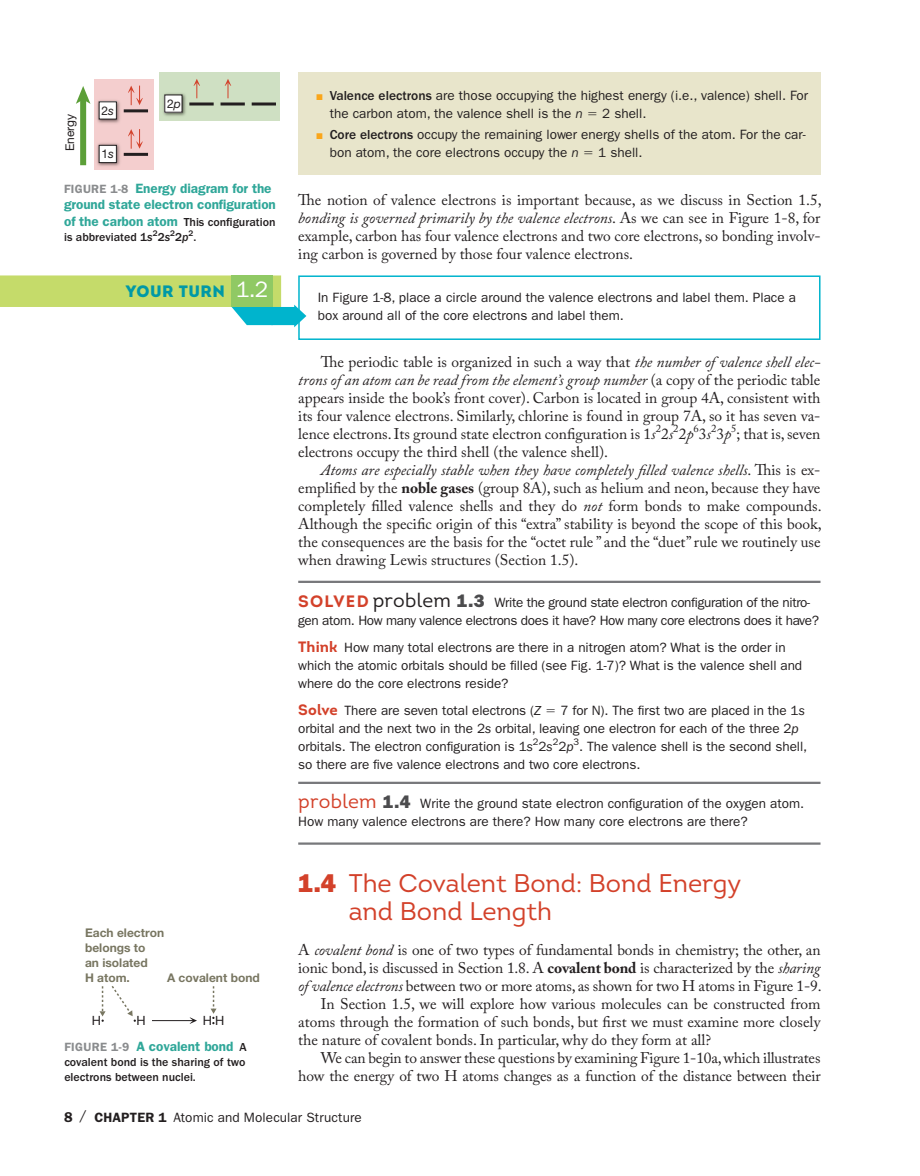
<style>
.page{position:relative;width:920px;height:1176px;background:#fff}
.page>*{position:absolute;margin:0;border:0;box-sizing:border-box;transform-origin:0 0}
.t1{font:25.5px/28.5px "Intro";color:#d3412a}
.t2{font:16.5px "Intro Black Caps";letter-spacing:.035em;color:#0099a6}
.t3{font:15.3px/18px "Adobe Caslon Pro";color:#231f20;text-align:justify}
.t4{font:13.5px/18px "ITC Franklin Gothic Std";letter-spacing:-.005em;color:#231f20}
.t5{font:13.5px/18px "ITC Franklin Gothic Std";letter-spacing:-.025em;color:#231f20}
.t6{font:600 13.5px/16.5px "ITC Franklin Gothic Std";letter-spacing:-.005em;color:#30a799}
.t7{font:12.75px "Helvetica Neue LT Std";color:#231f20}
.t8{font:500 12px/15px "ITC Franklin Gothic Std";color:#231f20}
.t9{font:700 12px/15px "Helvetica Neue LT Std";color:#787661}
.t10{font:12px "Helvetica Neue LT Std";color:#231f20}
.s1{font-style:italic}
.s2{font-size:12px;color:#8a8c8e}
.s3{font-weight:600;font-size:13.5px;color:#30a799}
.s4{font-family:"ITC Franklin Gothic Std Med It";font-weight:400}
.s5{font-family:"ITC Franklin Gothic Std";font-size:22.5px;color:#fff}
.s6{font-weight:500;font-size:12px;color:#231f20}
.s7{color:#faa61a}
.s8{font-weight:500}
.s9{font-family:"WWDOC01"}
.s10{font-weight:700}
.s11{font-family:"Intro Bold Caps";font-size:16.5px;color:#d3412a}
.s12{font-family:"Intro";font-size:19.5px}
.s13{font-family:"ITC Franklin Gothic Std Hvy";font-size:18px;color:#4c4c4e}
.s14{font-family:"Intro";font-weight:700;font-size:15px;color:#d3412a}
.s15{font-family:"Intro";font-size:19.5px;color:#d3412a}
.s16{font-family:"ITC Franklin Gothic Std Hvy"}
.s17{font-weight:600;font-size:14.25px}
.s18{font-size:14.25px}
.s19{font-weight:600}
</style>
<div class="page">
<hr style="left:298px;top:581px;width:522px;height:2px;background:#77787b">
<hr style="left:298px;top:782px;width:522px;height:2px;background:#77787b">
<hr style="left:298px;top:842px;width:522px;height:3px;background:#77787b">
<div style="left:298px;top:73px;width:522px;height:102px;background:#e8e5cb"></div>
<div style="left:298px;top:275px;width:522px;height:65px;border:2px solid #00b4cd"></div>
<svg style="left:0;top:275px;width:306px;height:52px"></svg>
<div style="left:94px;top:80px;width:59px;height:90px;background:#f4cece"></div>
<div style="left:80px;top:99px;width:6px;height:66px;background:#5c9f38"></div>
<svg style="left:76px;top:86px;width:14px;height:18px"></svg>
<img style="left:97px;top:100px;width:23px;height:23px">
<div style="left:99px;top:102px;width:17px;height:17px;background:#fff"></div>
<img style="left:97px;top:143px;width:23px;height:23px">
<div style="left:99px;top:145px;width:17px;height:18px;background:#fff"></div>
<div style="left:99px;top:145px;width:18px;height:18px;border:1px solid #231f20"></div>
<div style="left:159px;top:73px;width:121px;height:48px;background:#cfe0c3"></div>
<img style="left:163px;top:93px;width:23px;height:23px">
<div style="left:165px;top:95px;width:17px;height:17px;background:#fff"></div>
<hr style="left:124px;top:109px;width:24px;height:3px;background:#231f20">
<hr style="left:124px;top:153px;width:24px;height:3px;background:#231f20">
<hr style="left:189px;top:103px;width:25px;height:3px;background:#231f20">
<hr style="left:220px;top:103px;width:25px;height:3px;background:#231f20">
<hr style="left:252px;top:103px;width:24px;height:3px;background:#231f20">
<svg style="left:128px;top:86px;width:15px;height:19px"></svg>
<svg style="left:128px;top:129px;width:15px;height:20px"></svg>
<svg style="left:193px;top:79px;width:7px;height:19px"></svg>
<svg style="left:225px;top:79px;width:6px;height:19px"></svg>
<svg style="left:100px;top:986px;width:36px;height:36px"></svg>
<svg style="left:210px;top:986px;width:6px;height:38px"></svg>
<hr style="left:152px;top:1020px;width:42px;height:1px;background:#231f20">
<svg style="left:190px;top:1017px;width:7px;height:7px"></svg>
<p class="t10" style="left:65px;top:151px;width:39px;rotate:-90deg">Energy</p>
<p class="t10" style="left:101px;top:106px;width:14px">2<span class="s1">s</span></p>
<p class="t10" style="left:101px;top:150px;width:14px">1<span class="s1">s</span></p>
<p class="t10" style="left:167px;top:99px;width:15px">2<span class="s1">p</span></p>
<p class="t6" style="left:64px;top:181px;width:213px"><span class="s2">FIGURE 1-8</span> Energy diagram for the ground state electron configuration</p>
<p class="t8" style="left:64px;top:215px;width:213px"><span class="s3">of the carbon atom</span> This configuration is abbreviated 1<span class="s4">s</span><sup>2</sup>2<span class="s4">s</span><sup>2</sup>2<span class="s4">p</span><sup>2</sup>.</p>
<p class="t2" style="left:126px;top:285px;width:144px">YOUR TURN <span class="s5">1.2</span></p>
<p class="t9" style="left:85px;top:926px;width:81px">Each electron belongs to<br>an isolated<br>H atom.</p>
<p class="t9" style="left:167px;top:971px;width:94px">A covalent bond</p>
<p class="t7" style="left:92px;top:1016px;width:11px">H</p>
<p class="t7" style="left:136px;top:1016px;width:11px">H</p>
<p class="t7" style="left:203px;top:1016px;width:23px">HH</p>
<p class="t6" style="left:64px;top:1039px;width:184px"><span class="s2">FIGURE 1-9</span> A covalent bond <span class="s6">A</span></p>
<p class="t8" style="left:64px;top:1055px;width:183px">covalent bond is the sharing of two electrons between nuclei.</p>
<p class="t4" style="left:330px;top:87px;width:480px;text-indent:-14px"><span class="s7">■</span> <span class="s8">Valence electrons</span> are those occupying the highest energy (i.e., valence) shell. For the carbon atom, the valence shell is the <span class="s1">n</span> <span class="s9">5</span> 2 shell.</p>
<p class="t4" style="left:330px;top:126px;width:477px;text-indent:-14px"><span class="s7">■</span> <span class="s8">Core electrons</span> occupy the remaining lower energy shells of the atom. For the car&shy;bon atom, the core electrons occupy the <span class="s1">n</span> <span class="s9">5</span> 1 shell.</p>
<p class="t3" style="left:298px;top:193px;width:525px">The notion of valence electrons is important because, as we discuss in Section 1.5, <span class="s1">bonding is governed primarily by the valence electrons</span>. As we can see in Figure 1-8, for example, carbon has four valence electrons and two core electrons, so bonding involv&shy;ing carbon is governed by those four valence electrons.</p>
<p class="t4" style="left:318px;top:290px;width:480px">In Figure 1-8, place a circle around the valence electrons and label them. Place a box around all of the core electrons and label them.</p>
<p class="t3" style="left:298px;top:355px;width:524px;text-indent:23px">The periodic table is organized in such a way that <span class="s1">the number of valence shell elec&shy;trons of an atom can be read from the element’s group number</span> (a copy of the periodic table appears inside the book’s front cover). Carbon is located in group 4A, consistent with its four valence electrons. Similarly, chlorine is found in group 7A, so it has seven va&shy;lence electrons. Its ground state electron configuration is 1<span class="s1">s</span><sup>2</sup>2<span class="s1">s</span><sup>2</sup>2<span class="s1">p</span><sup>6</sup>3<span class="s1">s</span><sup>2</sup>3<span class="s1">p</span><sup>5</sup>; that is, seven electrons occupy the third shell (the valence shell).</p>
<p class="t3" style="left:298px;top:463px;width:525px;text-indent:22px"><span class="s1">Atoms are especially stable when they have completely filled valence shells</span>. This is ex&shy;emplified by the <span class="s10">noble gases</span> (group 8A), such as helium and neon, because they have completely filled valence shells and they do <span class="s1">not</span> form bonds to make compounds.<br>Although the specific origin of this “extra” stability is beyond the scope of this book, the consequences are the basis for the “octet rule ” and the “duet” rule we routinely use when drawing Lewis structures (Section 1.5).</p>
<p class="t5" style="left:298px;top:594px;width:522px"><span class="s11">SOLVED</span> <span class="s12">problem</span> <span class="s13">1.3</span> Write the ground state electron configuration of the nitro&shy;gen atom. How many valence electrons does it have? How many core electrons does it have?</p>
<p class="t4" style="left:298px;top:639px;width:505px"><span class="s14">Think</span> How many total electrons are there in a nitrogen atom? What is the order in which the atomic orbitals should be filled (see Fig. 1-7)? What is the valence shell and where do the core electrons reside?</p>
<p class="t4" style="left:298px;top:702px;width:510px"><span class="s14">Solve</span> There are seven total electrons (<span class="s1">Z</span> <span class="s9">5</span> 7 for N). The first two are placed in the 1<span class="s1">s </span>orbital and the next two in the 2<span class="s1">s</span> orbital, leaving one electron for each of the three 2<span class="s1">p </span>orbitals. The electron configuration is 1<span class="s1">s</span><sup>2</sup>2<span class="s1">s</span><sup>2</sup>2<span class="s1">p</span><sup>3</sup>. The valence shell is the second shell, so there are five valence electrons and two core electrons.</p>
<p class="t4" style="left:298px;top:795px;width:507px"><span class="s15">problem</span> <span class="s13">1.4</span> Write the ground state electron configuration of the oxygen atom.<br>How many valence electrons are there? How many core electrons are there?</p>
<h1 class="t1" style="left:349px;top:871px;width:394px;text-indent:-50px"><span class="s16">1.4</span> The Covalent Bond: Bond Energy and Bond Length</h1>
<p class="t3" style="left:298px;top:943px;width:524px">A <span class="s1">covalent bond</span> is one of two types of fundamental bonds in chemistry; the other, an</p>
<p class="t3" style="left:298px;top:961px;width:523px">ionic bond, is discussed in Section 1.8. A <span class="s10">covalent bond</span> is characterized by the <span class="s1">sharing</span></p>
<p class="t3" style="left:298px;top:979px;width:525px"><span class="s1">of valence electrons</span> between two or more atoms, as shown for two H atoms in Figure 1-9.</p>
<p class="t3" style="left:321px;top:997px;width:501px">In Section 1.5, we will explore how various molecules can be constructed from</p>
<p class="t3" style="left:298px;top:1015px;width:523px">atoms through the formation of such bonds, but first we must examine more closely</p>
<p class="t3" style="left:298px;top:1033px;width:414px">the nature of covalent bonds. In particular, why do they form at all?</p>
<p class="t3" style="left:321px;top:1051px;width:501px">We can begin to answer these questions by examining Figure 1-10a, which illustrates</p>
<p class="t3" style="left:298px;top:1069px;width:524px">how the energy of two H atoms changes as a function of the distance between their</p>
<p class="t4" style="left:64px;top:1109px;width:299px"><span class="s17">8</span> <span class="s18">/</span> <span class="s19">CHAPTER 1</span> Atomic and Molecular Structure</p>
</div>
